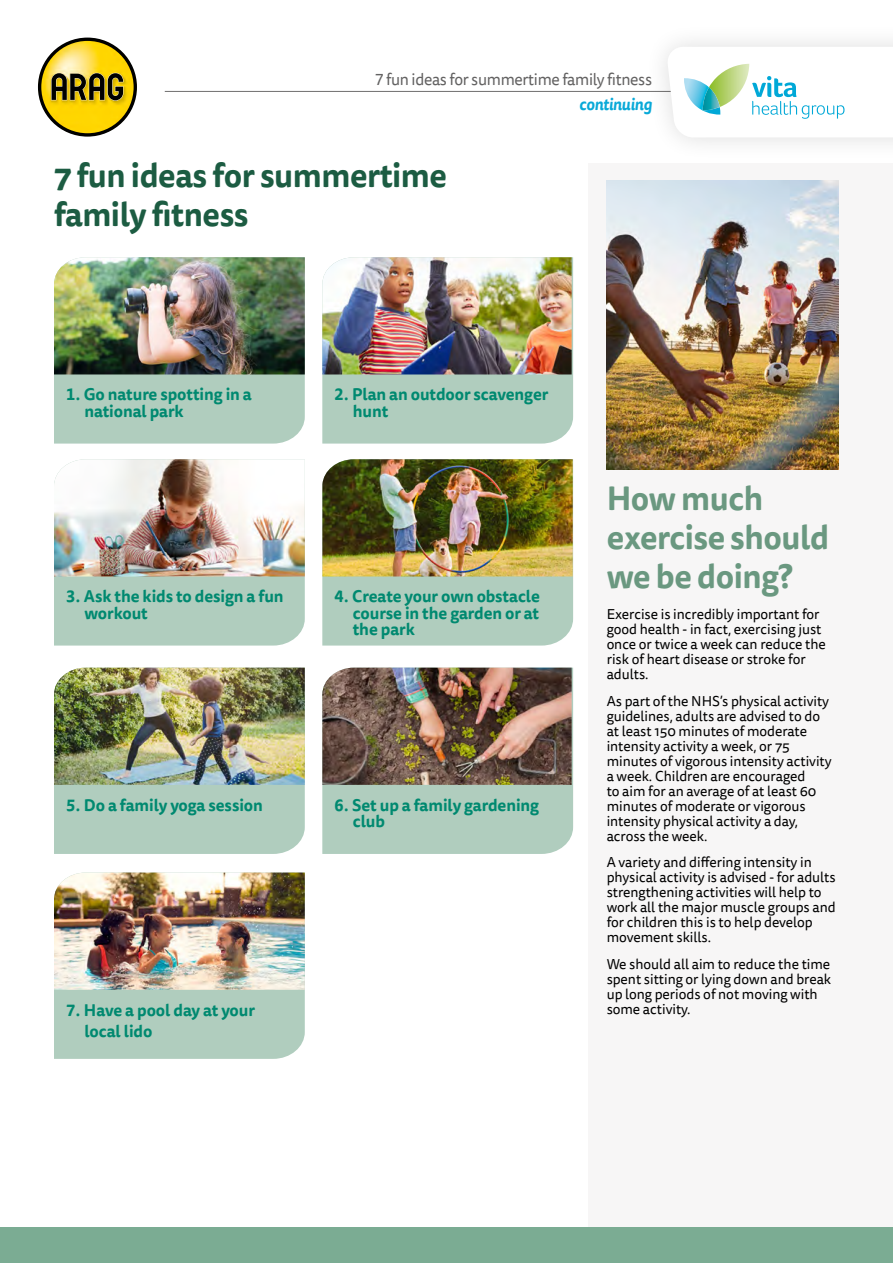
<style>
.page{position:relative;width:893px;height:1263px;background:#fff}
.page>*{position:absolute;margin:0;border:0;box-sizing:border-box;transform-origin:0 0}
.t1{font:700 33px/39px "Tisa Sans Pro";letter-spacing:-.015em;color:#1c5c42}
.t2{font:700 33px/39px "Tisa Sans Pro";letter-spacing:-.015em;color:#6a9880}
.t3{font:700 16.5px/16.5px "Tisa Sans Pro";letter-spacing:-.005em;color:#008970}
.t4{font:16.5px "Tisa Sans Pro";letter-spacing:-.02em;color:#636262;scale:.96 1}
.t5{font:italic 700 16.5px "Tisa Sans Pro";letter-spacing:-.02em;color:#09a9d8;scale:.96 1}
.t6{font:14.25px/15px "Tisa Sans Pro";color:#000}
</style>
<div class="page">
<div style="left:54px;top:374px;width:251px;height:70px;background:#b0cdbe"></div>
<img style="left:54px;top:257px;width:251px;height:117px">
<div style="left:589px;top:163px;width:304px;height:1100px;background:#f7f6f6"></div>
<div style="left:0;top:1227px;width:893px;height:36px;background:#7bac93"></div>
<div style="left:322px;top:257px;width:251px;height:187px;background:#b0cdbe"></div>
<img style="left:322px;top:257px;width:250px;height:117px">
<div style="left:322px;top:576px;width:251px;height:69px;background:#b0cdbe"></div>
<img style="left:322px;top:459px;width:251px;height:117px">
<div style="left:322px;top:668px;width:251px;height:186px;background:#b0cdbe"></div>
<img style="left:322px;top:668px;width:250px;height:117px">
<div style="left:54px;top:576px;width:251px;height:69px;background:#b0cdbe"></div>
<img style="left:54px;top:459px;width:251px;height:117px">
<div style="left:54px;top:785px;width:251px;height:69px;background:#b0cdbe"></div>
<img style="left:54px;top:668px;width:251px;height:117px">
<div style="left:54px;top:990px;width:251px;height:69px;background:#b0cdbe"></div>
<img style="left:54px;top:872px;width:251px;height:118px">
<hr style="left:165px;top:91px;width:512px;height:1px;background:#706f6f">
<div style="left:644px;top:23px;width:249px;height:139px;background:#000;opacity:.14"></div>
<svg style="left:667px;top:64px;width:178px;height:55px"></svg>
<svg style="left:38px;top:38px;width:99px;height:99px"></svg>
<img style="left:607px;top:180px;width:232px;height:289px">
<p class="t4" style="left:375px;top:68px;width:290px">7 fun ideas for summertime family fitness</p>
<p class="t5" style="left:579px;top:92px;width:77px">continuing</p>
<h1 class="t1" style="left:54px;top:156px;width:395px">7 fun ideas for summertime family fitness</h1>
<p class="t3" style="left:84px;top:386px;width:169px;text-indent:-18px">1. Go nature spotting in a national park</p>
<p class="t3" style="left:353px;top:386px;width:197px;text-indent:-18px">2. Plan an outdoor scavenger hunt</p>
<p class="t3" style="left:84px;top:588px;width:201px;text-indent:-18px">3. Ask the kids to design a fun workout</p>
<p class="t3" style="left:353px;top:588px;width:189px;text-align:justify;text-indent:-18px">4. Create your own obstacle course in the garden or at the park</p>
<p class="t3" style="left:66px;top:797px;width:198px">5. Do a family yoga session</p>
<p class="t3" style="left:353px;top:797px;width:188px;text-indent:-18px">6. Set up a family gardening club</p>
<p class="t3" style="left:84px;top:1000px;width:172px;line-height:20.7px;text-indent:-18px">7. Have a pool day at your local lido</p>
<h1 class="t2" style="left:607px;top:479px;width:224px">How much exercise should we be doing?</h1>
<p class="t6" style="left:607px;top:607px;width:221px">Exercise is incredibly important for good health - in fact, exercising just once or twice a week can reduce the risk of heart disease or stroke for adults.</p>
<p class="t6" style="left:607px;top:693px;width:227px">As part of the NHS’s physical activity guidelines, adults are advised to do at least 150 minutes of moderate intensity activity a week, or 75 minutes of vigorous intensity activity a week. Children are encouraged<br>to aim for an average of at least 60 minutes of moderate or vigorous intensity physical activity a day, across the week.</p>
<p class="t6" style="left:607px;top:855px;width:231px">A variety and differing intensity in physical activity is advised - for adults strengthening activities will help to work all the major muscle groups and for children this is to help develop movement skills.</p>
<p class="t6" style="left:607px;top:957px;width:226px">We should all aim to reduce the time spent sitting or lying down and break up long periods of not moving with some activity.</p>
</div>
